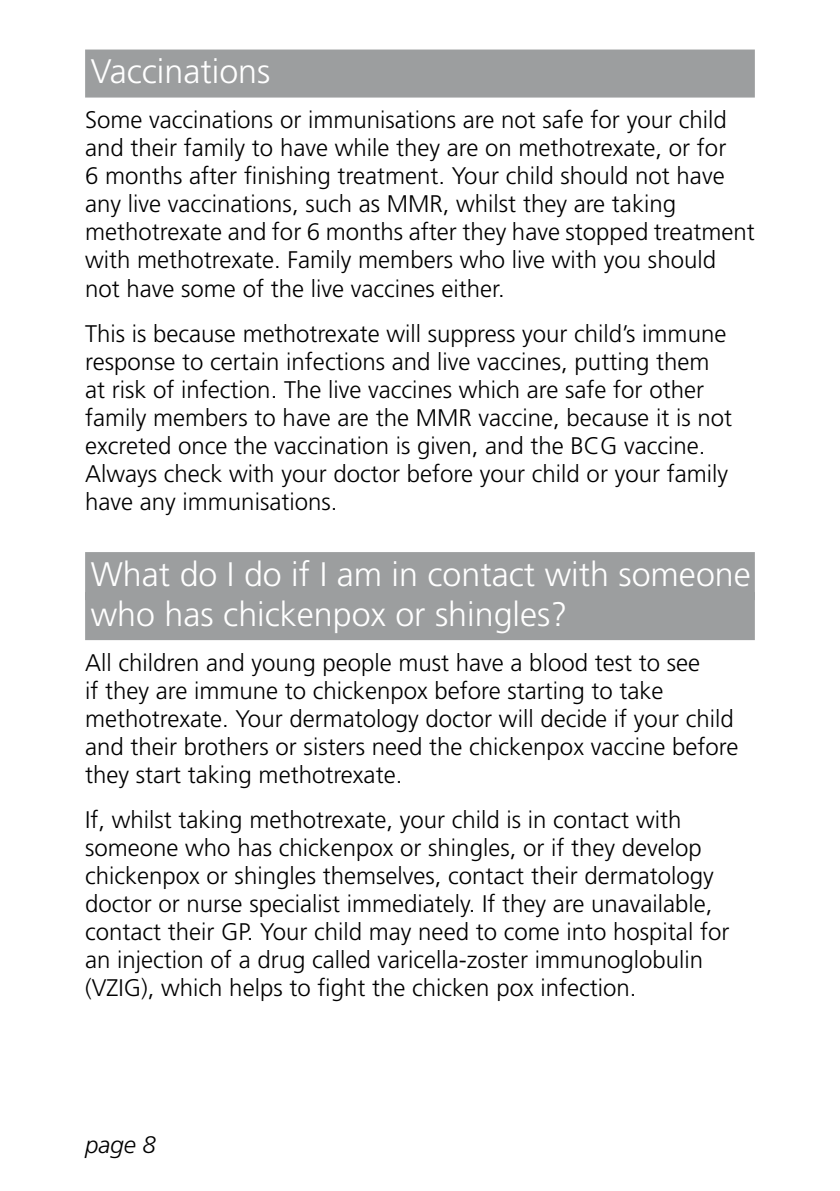
<style>
.page{position:relative;width:840px;height:1191px;background:#fff}
.page>*{position:absolute;margin:0;border:0;box-sizing:border-box;transform-origin:0 0}
.t1{font:300 34px/40px "Frutiger";color:#fff}
.t2{font:300 24px/28px "Frutiger";color:#000}
.t3{font:italic 300 24px "Frutiger";color:#000}
</style>
<div class="page">
<div style="left:85px;top:50px;width:669px;height:48px;background:#9c9e9f"></div>
<div style="left:85px;top:552px;width:669px;height:48px;background:#9c9e9f"></div>
<div style="left:85px;top:592px;width:669px;height:48px;background:#9c9e9f"></div>
<h1 class="t1" style="left:91px;top:52px;width:181px">Vaccinations</h1>
<p class="t2" style="left:85px;top:106px;width:671px">Some vaccinations or immunisations are not safe for your child and their family to have while they are on methotrexate, or for<br>6 months after finishing treatment. Your child should not have any live vaccinations, such as MMR, whilst they are taking methotrexate and for 6 months after they have stopped treatment with methotrexate. Family members who live with you should not have some of the live vaccines either.</p>
<p class="t2" style="left:85px;top:319px;width:648px">This is because methotrexate will suppress your child’s immune response to certain infections and live vaccines, putting them at risk of infection. The live vaccines which are safe for other family members to have are the MMR vaccine, because it is not excreted once the vaccination is given, and the BCG vaccine.<br>Always check with your doctor before your child or your family have any immunisations.</p>
<h1 class="t1" style="left:91px;top:554px;width:661px">What do I do if I am in contact with someone who has chickenpox or shingles?</h1>
<p class="t2" style="left:85px;top:648px;width:654px">All children and young people must have a blood test to see<br>if they are immune to chickenpox before starting to take methotrexate. Your dermatology doctor will decide if your child and their brothers or sisters need the chickenpox vaccine before they start taking methotrexate.</p>
<p class="t2" style="left:85px;top:805px;width:645px">If, whilst taking methotrexate, your child is in contact with someone who has chickenpox or shingles, or if they develop chickenpox or shingles themselves, contact their dermatology doctor or nurse specialist immediately. If they are unavailable, contact their GP. Your child may need to come into hospital for an injection of a drug called varicella-zoster immunoglobulin (VZIG), which helps to fight the chicken pox infection.</p>
<p class="t3" style="left:85px;top:1131px;width:72px">page 8</p>
</div>
